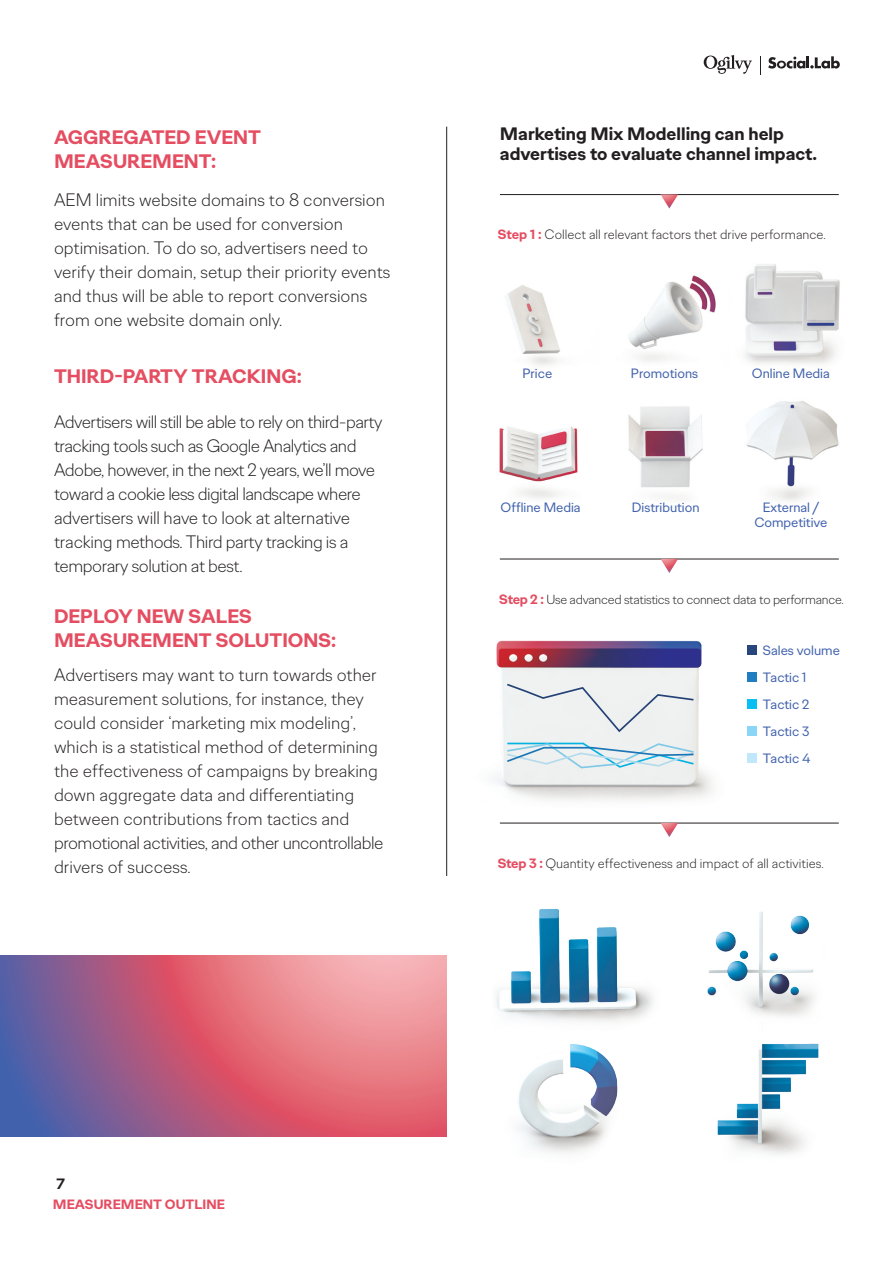
<style>
.page{position:relative;width:893px;height:1263px;background:#fff}
.page>*{position:absolute;margin:0;border:0;box-sizing:border-box;transform-origin:0 0}
.t1{font:700 19.5px "Ogilvy Sans";color:#e54d61}
.t2{font:300 18px/24px "Ogilvy Sans";color:#231f20}
.t3{font:300 18px/24px "Ogilvy Sans";letter-spacing:-.03em;color:#231f20}
.t4{font:300 18px "Ogilvy Sans";letter-spacing:-.025em;color:#231f20}
.t5{font:700 18px "Ogilvy Sans";color:#231f20}
.t6{font:700 15px "Ogilvy Sans";color:#231f20}
.t7{font:13.5px "Ogilvy Sans";color:#4061ad}
.t8{font:300 13.5px "Ogilvy Sans";color:#231f20}
.t9{font:700 13.5px "Ogilvy Sans";color:#e54d61}
.t10{font:300 13.2px "Ogilvy Sans";letter-spacing:-.02em;color:#231f20}
.s1{font-weight:700;color:#e54d61}
.s2{font-weight:700;font-size:13.5px;color:#e54d61}
</style>
<div class="page">
<img style="left:746px;top:401px;width:93px;height:100px">
<img style="left:628px;top:406px;width:75px;height:93px">
<img style="left:499px;top:426px;width:79px;height:72px">
<img style="left:507px;top:285px;width:53px;height:81px">
<img style="left:628px;top:275px;width:88px;height:87px">
<img style="left:745px;top:264px;width:95px;height:100px">
<svg style="left:0;top:955px;width:447px;height:181px;background:#be6c88"></svg>
<img style="left:481px;top:640px;width:237px;height:165px">
<div style="left:506px;top:683px;width:189px;height:50px;background:#eff1f0"></div>
<svg style="left:506px;top:742px;width:189px;height:27px"></svg>
<img style="left:717px;top:1043px;width:102px;height:111px">
<img style="left:707px;top:911px;width:107px;height:105px">
<img style="left:496px;top:908px;width:157px;height:114px">
<img style="left:517px;top:1044px;width:101px;height:109px">
<hr style="left:446px;top:127px;width:1px;height:749px;background:#231f20">
<hr style="left:500px;top:559px;width:339px;height:1px;background:#231f20">
<svg style="left:660px;top:559px;width:18px;height:14px"></svg>
<hr style="left:500px;top:823px;width:339px;height:1px;background:#231f20">
<svg style="left:660px;top:823px;width:18px;height:14px"></svg>
<hr style="left:500px;top:194px;width:339px;height:1px;background:#231f20">
<svg style="left:660px;top:194px;width:18px;height:15px"></svg>
<div style="left:748px;top:645px;width:9px;height:9px;background:#28467e"></div>
<div style="left:748px;top:672px;width:9px;height:9px;background:#1f7ec2"></div>
<div style="left:748px;top:699px;width:9px;height:9px;background:#09bef2"></div>
<div style="left:748px;top:726px;width:9px;height:9px;background:#89d6f7"></div>
<div style="left:748px;top:753px;width:9px;height:9px;background:#c1e8fa"></div>
<svg style="left:704px;top:55px;width:48px;height:19px"></svg>
<svg style="left:768px;top:56px;width:72px;height:13px"></svg>
<svg style="left:760px;top:56px;width:1px;height:19px"></svg>
<p class="t1" style="left:54px;top:125px;width:208px">AGGREGATED EVENT</p>
<p class="t1" style="left:54px;top:149px;width:164px">MEASUREMENT:</p>
<p class="t2" style="left:54px;top:187px;width:332px">AEM limits website domains to 8 conversion</p>
<p class="t2" style="left:54px;top:211px;width:291px">events that can be used for conversion</p>
<p class="t2" style="left:54px;top:235px;width:338px">optimisation. To do so, advertisers need to verify their domain, setup their priority events and thus will be able to report conversions from one website domain only.</p>
<p class="t1" style="left:54px;top:363px;width:249px">THIRD-PARTY TRACKING:</p>
<p class="t3" style="left:54px;top:409px;width:330px">Advertisers will still be able to rely on third-party</p>
<p class="t3" style="left:54px;top:433px;width:323px">tracking tools such as Google Analytics and<br>Adobe, however, in the next 2 years, we’ll move toward a cookie less digital landscape where</p>
<p class="t2" style="left:54px;top:505px;width:298px">advertisers will have to look at alternative tracking methods. Third party tracking is a</p>
<p class="t4" style="left:54px;top:554px;width:190px">temporary solution at best.</p>
<p class="t1" style="left:54px;top:603px;width:200px">DEPLOY NEW SALES</p>
<p class="t1" style="left:54px;top:627px;width:284px">MEASUREMENT SOLUTIONS:</p>
<p class="t2" style="left:54px;top:663px;width:325px">Advertisers may want to turn towards other measurement solutions, for instance, they could consider ‘marketing mix modeling’, which is a statistical method of determining the effectiveness of campaigns by breaking down aggregate data and differentiating</p>
<p class="t2" style="left:54px;top:807px;width:297px">between contributions from tactics and</p>
<p class="t4" style="left:54px;top:831px;width:331px">promotional activities, and other uncontrollable</p>
<p class="t2" style="left:54px;top:855px;width:138px">drivers of success.</p>
<p class="t5" style="left:500px;top:122px;width:286px">Marketing Mix Modelling can help</p>
<p class="t5" style="left:500px;top:142px;width:319px">advertises to evaluate channel impact.</p>
<p class="t8" style="left:498px;top:226px;width:329px"><span class="s1">Step 1 :</span> Collect all relevant factors thet drive performance.</p>
<p class="t7" style="left:522px;top:365px;width:31px">Price</p>
<p class="t7" style="left:631px;top:365px;width:69px">Promotions</p>
<p class="t7" style="left:752px;top:365px;width:79px">Online Media</p>
<p class="t7" style="left:501px;top:498px;width:82px">Offline Media</p>
<p class="t7" style="left:632px;top:498px;width:69px">Distribution</p>
<p class="t7" style="left:763px;top:498px;width:58px">External /</p>
<p class="t7" style="left:754px;top:513px;width:75px">Competitive</p>
<p class="t10" style="left:499px;top:590px;width:346px"><span class="s2">Step 2 :</span> Use advanced statistics to connect data to performance.</p>
<p class="t7" style="left:763px;top:641px;width:79px">Sales volume</p>
<p class="t7" style="left:763px;top:668px;width:45px">Tactic 1</p>
<p class="t7" style="left:763px;top:695px;width:48px">Tactic 2</p>
<p class="t7" style="left:763px;top:722px;width:48px">Tactic 3</p>
<p class="t7" style="left:763px;top:749px;width:49px">Tactic 4</p>
<p class="t8" style="left:498px;top:854px;width:327px"><span class="s1">Step 3 :</span> Quantity effectiveness and impact of all activities.</p>
<p class="t6" style="left:57px;top:1173px;width:10px">7</p>
<p class="t9" style="left:53px;top:1195px;width:173px">MEASUREMENT OUTLINE</p>
</div>
